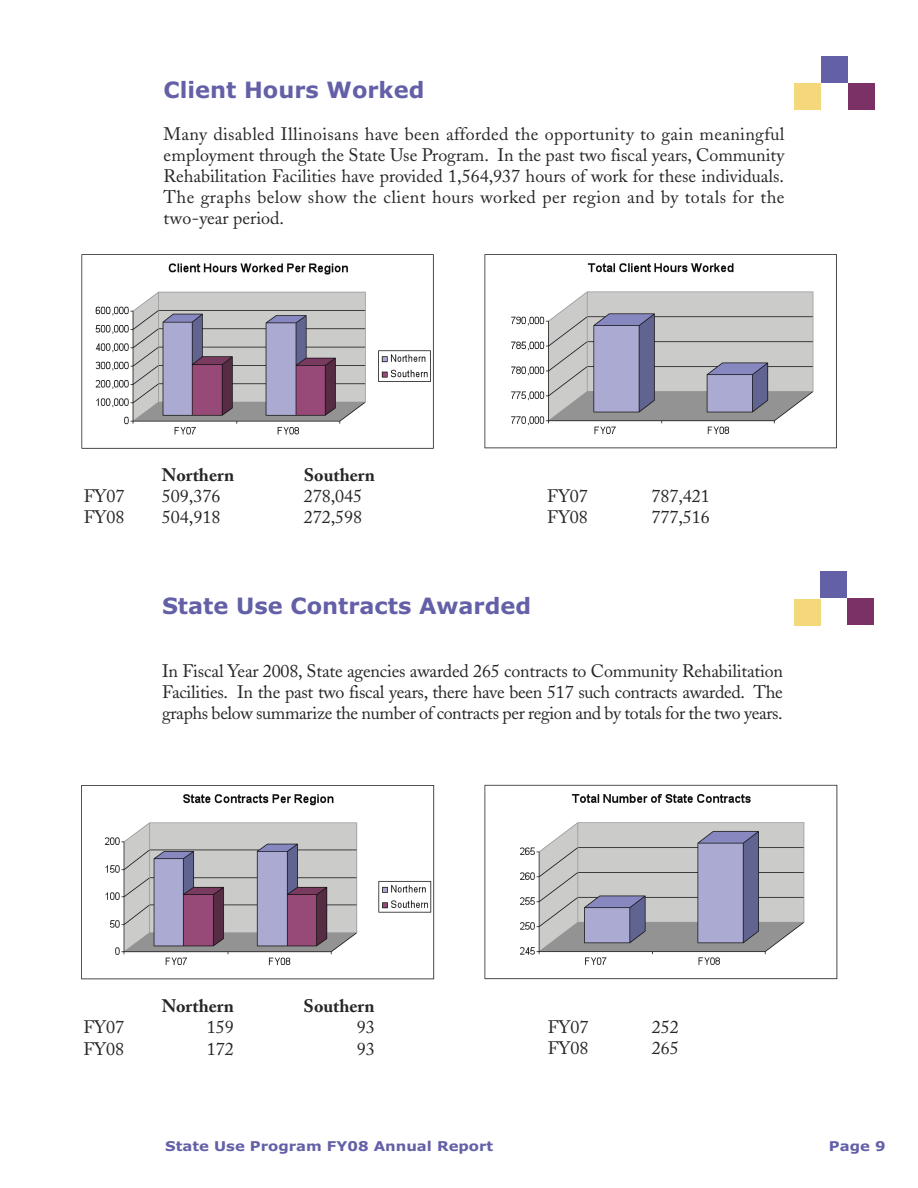
<style>
.page{position:relative;width:918px;height:1188px;background:#fff}
.page>*{position:absolute;margin:0;border:0;box-sizing:border-box;transform-origin:0 0}
.t1{font:700 22.5px "Verdana";color:#6360a7}
.t2{font:18px/21px "Adobe Caslon";color:#272627;text-align:justify}
.t3{font:700 18px "Adobe Caslon";color:#272627}
.t4{font:700 13.5px "Verdana";color:#6360a7;scale:1.1 1}
</style>
<div class="page">
<div style="left:821px;top:56px;width:27px;height:27px;background:#6360a7"></div>
<div style="left:848px;top:83px;width:27px;height:27px;background:#7b3066"></div>
<div style="left:794px;top:83px;width:27px;height:27px;background:#f5d87c"></div>
<img style="left:81px;top:254px;width:353px;height:195px">
<img style="left:484px;top:254px;width:353px;height:195px">
<img style="left:81px;top:785px;width:354px;height:195px">
<img style="left:484px;top:784px;width:354px;height:196px">
<div style="left:820px;top:572px;width:27px;height:26px;background:#6360a7"></div>
<div style="left:847px;top:598px;width:27px;height:27px;background:#7b3066"></div>
<div style="left:794px;top:599px;width:27px;height:27px;background:#f5d87c"></div>
<p class="t1" style="left:164px;top:77px;width:262px">Client Hours Worked</p>
<p class="t2" style="left:164px;top:126px;width:623px">Many disabled Illinoisans have been afforded the opportunity to gain meaningful employment through the State Use Program. In the past two fiscal years, Community Rehabilitation Facilities have provided 1,564,937 hours of work for these individuals.<br>The graphs below show the client hours worked per region and by totals for the two-year period.</p>
<p class="t3" style="left:162px;top:467px;width:74px">Northern</p>
<p class="t3" style="left:304px;top:467px;width:73px">Southern</p>
<p class="t2" style="left:84px;top:487px;width:42px">FY07</p>
<p class="t2" style="left:162px;top:487px;width:60px">509,376</p>
<p class="t2" style="left:304px;top:487px;width:60px">278,045</p>
<p class="t2" style="left:84px;top:508px;width:42px">FY08</p>
<p class="t2" style="left:162px;top:508px;width:60px">504,918</p>
<p class="t2" style="left:304px;top:508px;width:60px">272,598</p>
<p class="t2" style="left:547px;top:488px;width:42px">FY07</p>
<p class="t2" style="left:651px;top:488px;width:60px">787,421</p>
<p class="t2" style="left:547px;top:509px;width:42px">FY08</p>
<p class="t2" style="left:651px;top:509px;width:60px">777,516</p>
<p class="t1" style="left:162px;top:593px;width:371px">State Use Contracts Awarded</p>
<p class="t2" style="left:162px;top:663px;width:622px">In Fiscal Year 2008, State agencies awarded 265 contracts to Community Rehabilitation Facilities. In the past two fiscal years, there have been 517 such contracts awarded. The graphs below summarize the number of contracts per region and by totals for the two years.</p>
<p class="t3" style="left:162px;top:999px;width:74px">Northern</p>
<p class="t3" style="left:303px;top:999px;width:73px">Southern</p>
<p class="t2" style="left:84px;top:1019px;width:42px">FY07</p>
<p class="t2" style="left:207px;top:1019px;width:28px">159</p>
<p class="t2" style="left:357px;top:1019px;width:19px">93</p>
<p class="t2" style="left:84px;top:1040px;width:42px">FY08</p>
<p class="t2" style="left:207px;top:1040px;width:28px">172</p>
<p class="t2" style="left:357px;top:1040px;width:19px">93</p>
<p class="t2" style="left:548px;top:1018px;width:42px">FY07</p>
<p class="t2" style="left:652px;top:1018px;width:28px">252</p>
<p class="t2" style="left:548px;top:1039px;width:42px">FY08</p>
<p class="t2" style="left:652px;top:1039px;width:28px">265</p>
<p class="t4" style="left:165px;top:1139px;width:300px">State Use Program FY08 Annual Report</p>
<p class="t4" style="left:829px;top:1139px;width:53px">Page 9</p>
</div>
